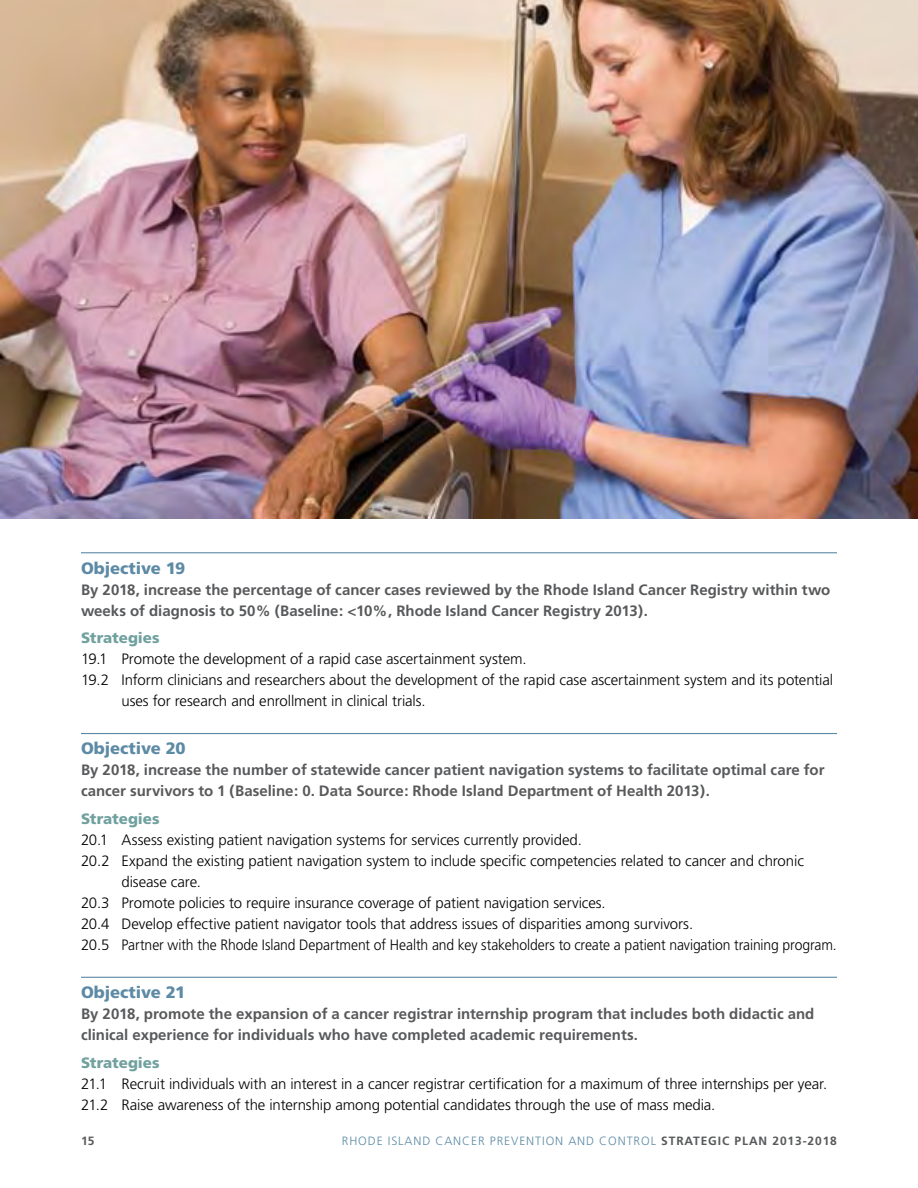
<style>
.page{position:relative;width:918px;height:1188px;background:#fff}
.page>*{position:absolute;margin:0;border:0;box-sizing:border-box;transform-origin:0 0}
.Objective{font:900 16.5px "Frutiger";letter-spacing:-.01em;color:#5d8aa5}
.t1{font:300 15px/21px "Frutiger";letter-spacing:-.005em;color:#000}
.t2{font:700 15px/21px "Frutiger";color:#58595b}
.t3{font:900 15px "Frutiger";letter-spacing:-.005em;color:#70a19f}
.t4{font:300 12px "Frutiger";letter-spacing:.075em;color:#5d8aa5}
.t5{font:700 12px "Frutiger";color:#58595b}
.s1{font-weight:700;color:#58595b}
</style>
<div class="page">
<hr style="left:81px;top:552px;width:756px;height:1px;background:#5d8aa5">
<hr style="left:81px;top:733px;width:756px;height:1px;background:#5d8aa5">
<hr style="left:81px;top:977px;width:756px;height:1px;background:#5d8aa5">
<img style="left:0;top:0;width:918px;height:518px">
<h3 class="Objective" style="left:81px;top:558px;width:106px">Objective 19</h3>
<p class="t2" style="left:81px;top:579px;width:751px">By 2018, increase the percentage of cancer cases reviewed by the Rhode Island Cancer Registry within two weeks of diagnosis to 50% (Baseline: &lt;10%, Rhode Island Cancer Registry 2013).</p>
<p class="t3" style="left:81px;top:629px;width:80px">Strategies</p>
<p class="t1" style="left:81px;top:649px;width:447px">19.1 Promote the development of a rapid case ascertainment system.</p>
<p class="t1" style="left:122px;top:670px;width:713px;text-indent:-40px">19.2 Inform clinicians and researchers about the development of the rapid case ascertainment system and its potential uses for research and enrollment in clinical trials.</p>
<h3 class="Objective" style="left:81px;top:739px;width:106px">Objective 20</h3>
<p class="t2" style="left:81px;top:760px;width:745px">By 2018, increase the number of statewide cancer patient navigation systems to facilitate optimal care for cancer survivors to 1 (Baseline: 0. Data Source: Rhode Island Department of Health 2013).</p>
<p class="t3" style="left:81px;top:810px;width:80px">Strategies</p>
<p class="t1" style="left:81px;top:830px;width:502px">20.1 Assess existing patient navigation systems for services currently provided.</p>
<p class="t1" style="left:122px;top:851px;width:684px;text-indent:-40px">20.2 Expand the existing patient navigation system to include specific competencies related to cancer and chronic disease care.</p>
<p class="t1" style="left:81px;top:893px;width:526px">20.3 Promote policies to require insurance coverage of patient navigation services.</p>
<p class="t1" style="left:81px;top:914px;width:614px">20.4 Develop effective patient navigator tools that address issues of disparities among survivors.</p>
<p class="t1" style="left:81px;top:935px;width:757px">20.5 Partner with the Rhode Island Department of Health and key stakeholders to create a patient navigation training program.</p>
<h3 class="Objective" style="left:81px;top:982px;width:106px">Objective 21</h3>
<p class="t2" style="left:81px;top:1003px;width:735px">By 2018, promote the expansion of a cancer registrar internship program that includes both didactic and clinical experience for individuals who have completed academic requirements.</p>
<p class="t3" style="left:81px;top:1054px;width:80px">Strategies</p>
<p class="t1" style="left:81px;top:1073px;width:748px">21.1 Recruit individuals with an interest in a cancer registrar certification for a maximum of three internships per year.</p>
<p class="t1" style="left:81px;top:1094px;width:636px">21.2 Raise awareness of the internship among potential candidates through the use of mass media.</p>
<p class="t5" style="left:81px;top:1134px;width:15px">15</p>
<p class="t4" style="left:342px;top:1135px;width:497px">RHODE ISLAND CANCER PREVENTION AND CONTROL <span class="s1">STRATEGIC PLAN 2013-2018</span></p>
</div>
